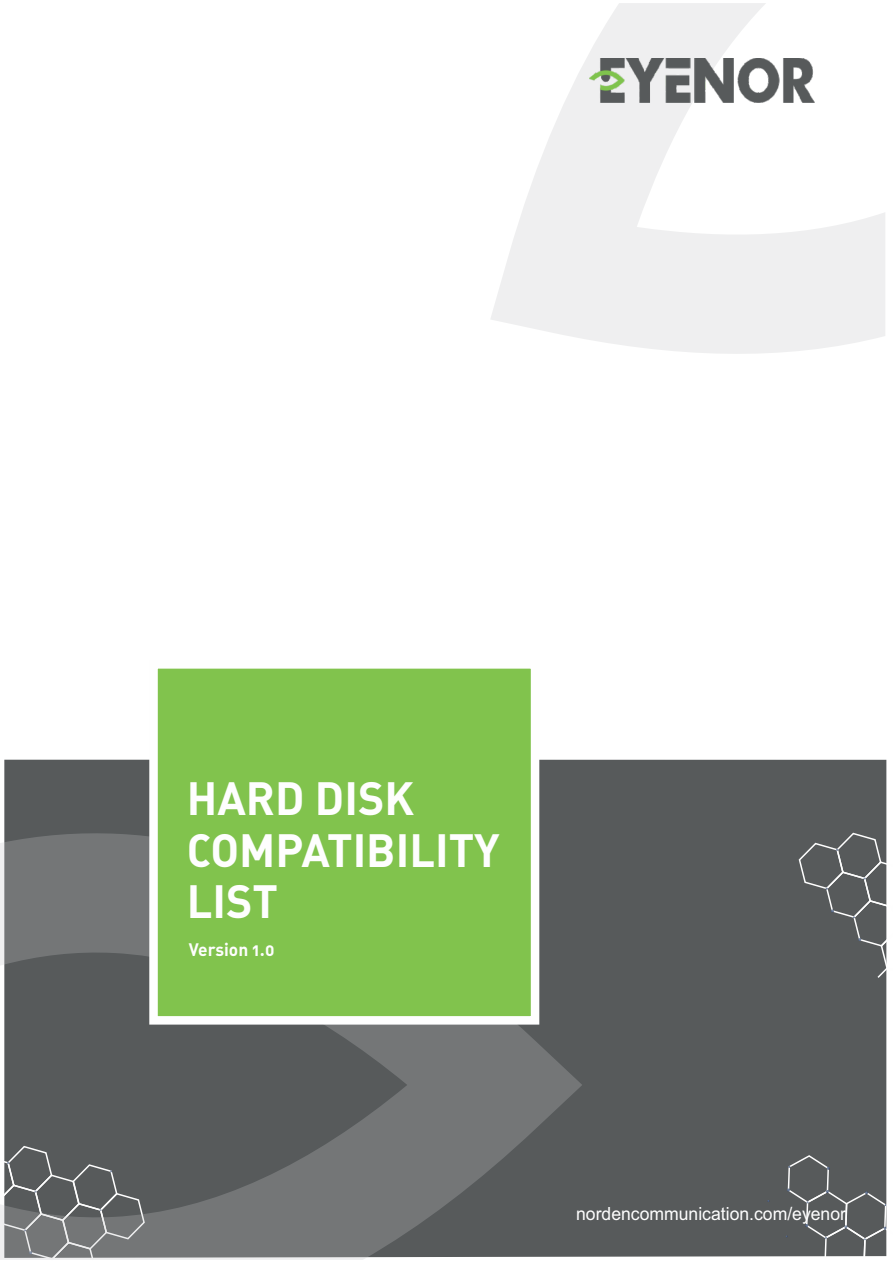
<style>
.page{position:relative;width:893px;height:1263px;background:#fff}
.page>*{position:absolute;margin:0;border:0;box-sizing:border-box;transform-origin:0 0}
.t1{font:46.05px/51.4px "DIN Bold Alternate";color:#fefefe}
.t2{font:18.15px "Arial";color:#fefefe}
.t3{font:17.85px "DIN Bold Alternate";color:#fefefe}
</style>
<div class="page">
<div style="left:4px;top:760px;width:882px;height:497px;background:#575a5b"></div>
<svg style="left:786px;top:1154px;width:101px;height:103px;background:#626566"></svg>
<svg style="left:798px;top:831px;width:89px;height:148px;background:#616364"></svg>
<svg style="left:0;top:832px;width:582px;height:428px;background:#676a6b"></svg>
<svg style="left:145px;top:668px;width:399px;height:361px;background:#89c45a"></svg>
<svg style="left:491px;top:3px;width:394px;height:351px;fill:#efeff0"></svg>
<img style="left:590px;top:59px;width:224px;height:43px">
<h1 class="t1" style="left:187px;top:777px;width:314px">HARD DISK<br>COMPATIBILITY<br>LIST</h1>
<p class="t3" style="left:189px;top:944px;width:87px">Version 1.0</p>
<p class="t2" style="left:576px;top:1207px;width:271px">nordencommunication.com/eyenor</p>
</div>
